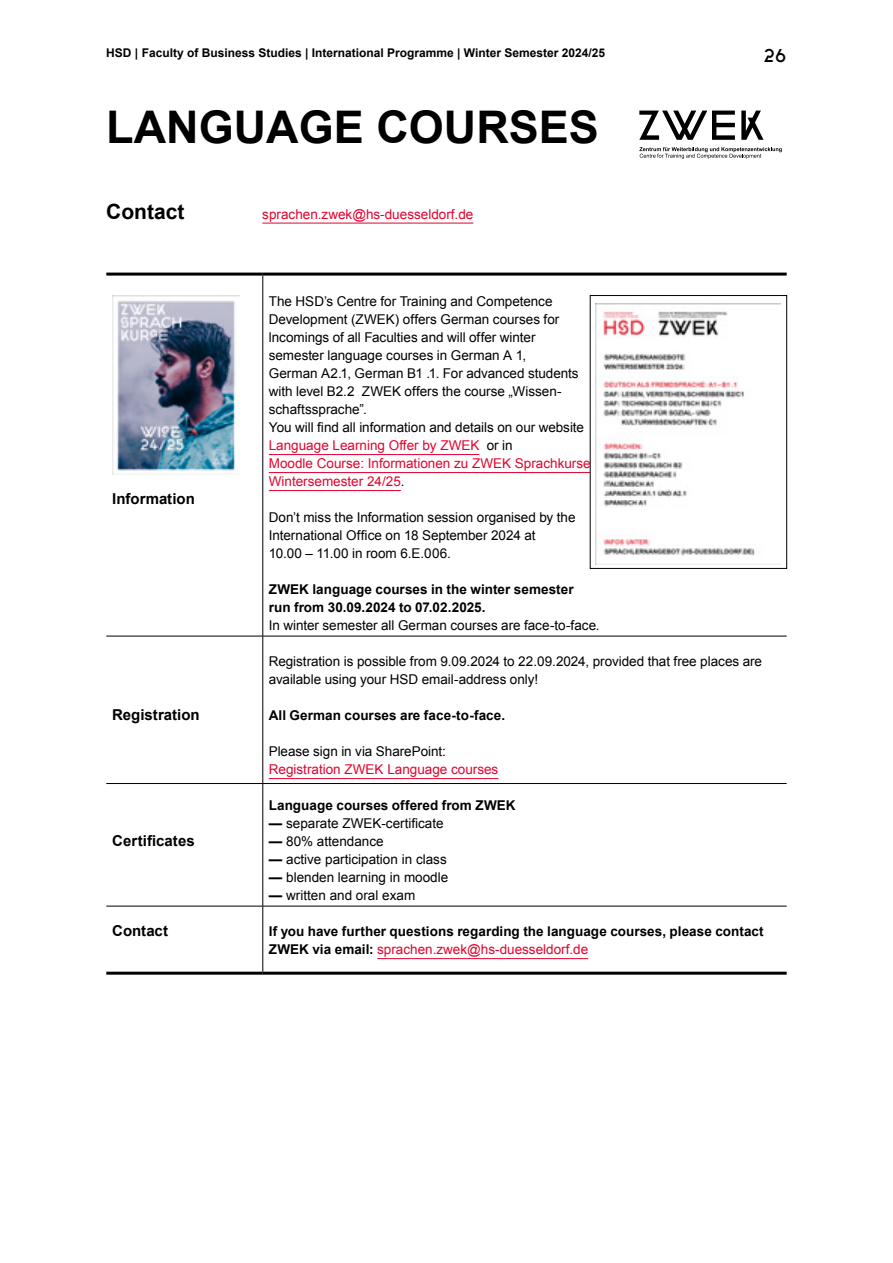
<style>
.page{position:relative;width:893px;height:1263px;background:#fff}
.page>*{position:absolute;margin:0;border:0;box-sizing:border-box;transform-origin:0 0}
.headline_1{font:700 45px "Arial";color:#000}
.headline_2{font:700 21px "Arial";color:#000}
.t1{font:18px "HSD Sans";color:#000}
.headline_3{font:700 15px "Arial";color:#000}
.body_text{font:13.5px/18px "Arial";color:#000}
.body_text-2{font:700 13.5px/18px "Arial";letter-spacing:.005em;color:#000}
.body_text-3{font:13.5px "Arial";color:#e4032e}
.headline_2-2{font:13.5px "Arial";color:#e4032e}
.t2{font:700 12px "Arial";color:#000}
.s1{color:#000}
.s2{font-weight:700}
.s3{font-weight:400;color:#e4032e}
</style>
<div class="page">
<hr style="left:263px;top:276px;width:1px;height:360px;background:#000">
<hr style="left:106px;top:636px;width:157px;height:1px;background:#000">
<hr style="left:263px;top:636px;width:524px;height:1px;background:#000">
<hr style="left:263px;top:636px;width:1px;height:147px;background:#000">
<hr style="left:106px;top:783px;width:157px;height:1px;background:#000">
<hr style="left:263px;top:783px;width:524px;height:1px;background:#000">
<hr style="left:263px;top:784px;width:1px;height:122px;background:#000">
<hr style="left:106px;top:906px;width:157px;height:1px;background:#000">
<hr style="left:263px;top:906px;width:524px;height:1px;background:#000">
<hr style="left:263px;top:906px;width:1px;height:66px;background:#000">
<hr style="left:106px;top:273px;width:157px;height:3px;background:#000">
<hr style="left:263px;top:273px;width:524px;height:3px;background:#000">
<hr style="left:106px;top:972px;width:157px;height:3px;background:#000">
<hr style="left:263px;top:972px;width:524px;height:3px;background:#000">
<hr style="left:269px;top:454px;width:210px;height:1px;background:#e4032e">
<hr style="left:269px;top:472px;width:329px;height:1px;background:#e4032e">
<hr style="left:269px;top:490px;width:132px;height:1px;background:#e4032e">
<hr style="left:269px;top:778px;width:229px;height:1px;background:#e4032e">
<hr style="left:377px;top:958px;width:211px;height:1px;background:#e4032e">
<hr style="left:262px;top:223px;width:211px;height:1px;background:#e4032e">
<div style="left:590px;top:296px;width:197px;height:272px;background:#fff"></div>
<img style="left:596px;top:303px;width:185px;height:261px">
<div style="left:590px;top:295px;width:197px;height:274px;border:1px solid #000"></div>
<img style="left:112px;top:295px;width:127px;height:179px">
<svg style="left:639px;top:111px;width:96px;height:29px"></svg>
<svg style="left:741px;top:111px;width:22px;height:29px"></svg>
<svg style="left:639px;top:147px;width:143px;height:12px"></svg>
<p class="t2" style="left:106px;top:45px;width:500px">HSD | Faculty of Business Studies | International Programme | Winter Semester 2024/25</p>
<h3 class="t1" style="left:764px;top:46px;width:24px">26</h3>
<p class="headline_1" style="left:106px;top:98px;width:494px">LANGUAGE COURSES</p>
<p class="headline_2" style="left:106px;top:197px;width:80px">Contact</p>
<p class="headline_2-2" style="left:262px;top:205px;width:213px">sprachen.zwek@hs-duesseldorf.de</p>
<p class="headline_3" style="left:112px;top:489px;width:84px">Information</p>
<p class="headline_3" style="left:112px;top:705px;width:89px">Registration</p>
<p class="headline_3" style="left:112px;top:831px;width:84px">Certificates</p>
<p class="body_text" style="left:269px;top:292px;width:285px">The HSD’s Centre for Training and Competence</p>
<p class="body_text" style="left:269px;top:310px;width:292px">Development (ZWEK) offers German courses for</p>
<p class="body_text" style="left:269px;top:328px;width:268px">lncomings of all Faculties and will offer winter</p>
<p class="body_text" style="left:269px;top:346px;width:259px">semester language courses in German A 1,</p>
<p class="body_text" style="left:269px;top:364px;width:311px">German A2.1, German B1 .1. For advanced students</p>
<p class="body_text" style="left:269px;top:382px;width:294px">with level B2.2 ZWEK offers the course „Wissen&shy;schaftssprache”.</p>
<p class="body_text" style="left:269px;top:418px;width:317px">You will find all information and details on our website</p>
<p class="body_text-3" style="left:269px;top:436px;width:245px">Language Learning Offer by ZWEK <span class="s1">or in</span></p>
<p class="body_text-3" style="left:269px;top:454px;width:331px">Moodle Course: Informationen zu ZWEK Sprachkursen</p>
<p class="body_text-3" style="left:269px;top:472px;width:137px">Wintersemester 24/25<span class="s1">.</span></p>
<p class="body_text" style="left:269px;top:508px;width:308px">Don’t miss the Information session organised by the</p>
<p class="body_text" style="left:269px;top:526px;width:268px">International Office on 18 September 2024 at</p>
<p class="body_text" style="left:269px;top:544px;width:184px">10.00 – 11.00 in room 6.E.006.</p>
<p class="body_text-2" style="left:269px;top:581px;width:306px">ZWEK language courses in the winter semester run from 30.09.2024 to 07.02.2025.</p>
<p class="body_text" style="left:269px;top:616px;width:332px">In winter semester all German courses are face-to-face.</p>
<p class="body_text" style="left:269px;top:652px;width:495px">Registration is possible from 9.09.2024 to 22.09.2024, provided that free places are available using your HSD email-address only!</p>
<p class="body_text-2" style="left:269px;top:707px;width:238px">All German courses are face-to-face.</p>
<p class="body_text" style="left:269px;top:742px;width:179px">Please sign in via SharePoint:</p>
<p class="body_text-3" style="left:269px;top:760px;width:231px">Registration ZWEK Language courses</p>
<p class="body_text-2" style="left:269px;top:797px;width:248px">Language courses offered from ZWEK</p>
<p class="body_text" style="left:269px;top:814px;width:176px"><span class="s2">—</span> separate ZWEK-certificate</p>
<p class="body_text" style="left:269px;top:832px;width:116px"><span class="s2">—</span> 80% attendance</p>
<p class="body_text" style="left:269px;top:850px;width:179px"><span class="s2">—</span> active participation in class</p>
<p class="body_text" style="left:269px;top:868px;width:181px"><span class="s2">—</span> blenden learning in moodle</p>
<p class="body_text" style="left:269px;top:886px;width:148px"><span class="s2">—</span> written and oral exam</p>
<p class="headline_3" style="left:112px;top:921px;width:57px">Contact</p>
<p class="body_text-2" style="left:269px;top:923px;width:496px">If you have further questions regarding the language courses, please contact<br>ZWEK via email: <span class="s3">sprachen.zwek@hs-duesseldorf.de</span></p>
</div>
